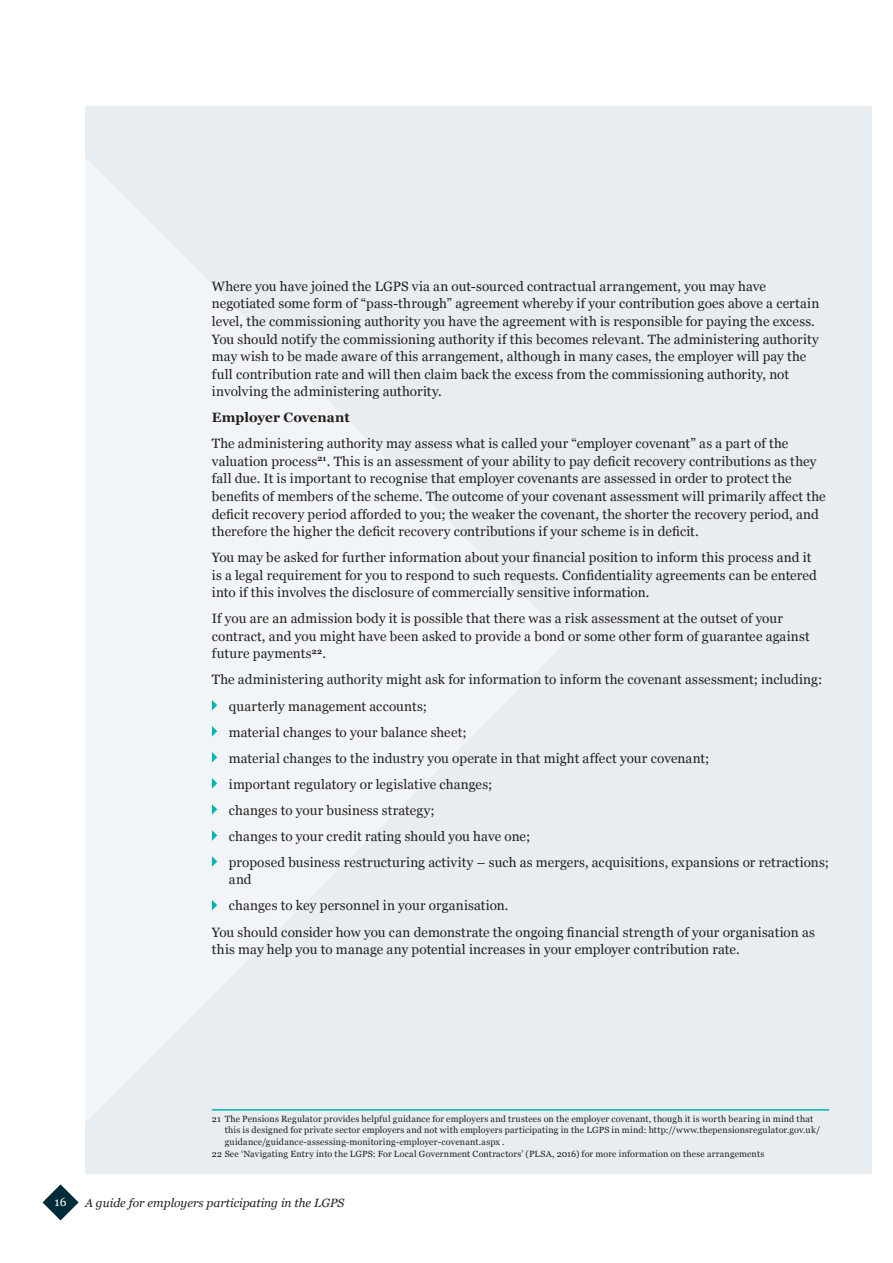
<style>
.page{position:relative;width:893px;height:1263px;background:#fff}
.page>*{position:absolute;margin:0;border:0;box-sizing:border-box;transform-origin:0 0}
.t1{font:13.5px/17.5px "Georgia";letter-spacing:.01em;color:#231f20}
.t2{font:700 13.5px "Georgia";color:#231f20}
.t3{font:italic 12px "Georgia";color:#231f20}
.t4{font:12px "Georgia";color:#fff}
.t5{font:9px "Georgia";letter-spacing:.015em;color:#231f20}
</style>
<div class="page">
<svg style="left:43px;top:1184px;width:36px;height:36px"></svg>
<div style="left:85px;top:106px;width:787px;height:1068px;background:#e7edf0"></div>
<svg style="left:85px;top:158px;width:483px;height:964px;fill:#f2f5f7"></svg>
<svg style="left:212px;top:700px;width:5px;height:10px"></svg>
<svg style="left:212px;top:726px;width:5px;height:10px"></svg>
<svg style="left:212px;top:752px;width:5px;height:11px"></svg>
<svg style="left:212px;top:778px;width:5px;height:11px"></svg>
<svg style="left:212px;top:804px;width:5px;height:11px"></svg>
<svg style="left:212px;top:830px;width:5px;height:11px"></svg>
<svg style="left:212px;top:856px;width:5px;height:11px"></svg>
<svg style="left:212px;top:900px;width:5px;height:10px"></svg>
<hr style="left:212px;top:1109px;width:617px;height:1px;background:#00b5ae">
<p class="t1" style="left:212px;top:277px;width:609px">Where you have joined the LGPS via an out-sourced contractual arrangement, you may have negotiated some form of “pass-through” agreement whereby if your contribution goes above a certain level, the commissioning authority you have the agreement with is responsible for paying the excess.<br>You should notify the commissioning authority if this becomes relevant. The administering authority may wish to be made aware of this arrangement, although in many cases, the employer will pay the full contribution rate and will then claim back the excess from the commissioning authority, not involving the administering authority.</p>
<p class="t2" style="left:212px;top:410px;width:140px">Employer Covenant</p>
<p class="t1" style="left:212px;top:435px;width:615px">The administering authority may assess what is called your “employer covenant” as a part of the valuation process<sup>21</sup>. This is an assessment of your ability to pay deficit recovery contributions as they fall due. It is important to recognise that employer covenants are assessed in order to protect the benefits of members of the scheme. The outcome of your covenant assessment will primarily affect the deficit recovery period afforded to you; the weaker the covenant, the shorter the recovery period, and therefore the higher the deficit recovery contributions if your scheme is in deficit.</p>
<p class="t1" style="left:212px;top:549px;width:607px">You may be asked for further information about your financial position to inform this process and it is a legal requirement for you to respond to such requests. Confidentiality agreements can be entered into if this involves the disclosure of commercially sensitive information.</p>
<p class="t1" style="left:212px;top:610px;width:599px">If you are an admission body it is possible that there was a risk assessment at the outset of your contract, and you might have been asked to provide a bond or some other form of guarantee against future payments<sup>22</sup>.</p>
<p class="t1" style="left:229px;top:667px;width:602px;line-height:26.1px;text-indent:-17px">The administering authority might ask for information to inform the covenant assessment; including: quarterly management accounts;<br>material changes to your balance sheet;<br>material changes to the industry you operate in that might affect your covenant;<br>important regulatory or legislative changes;<br>changes to your business strategy;<br>changes to your credit rating should you have one;<br>proposed business restructuring activity – such as mergers, acquisitions, expansions or retractions;</p>
<p class="t1" style="left:229px;top:871px;width:24px">and</p>
<p class="t1" style="left:229px;top:897px;width:281px">changes to key personnel in your organisation.</p>
<p class="t1" style="left:212px;top:923px;width:604px">You should consider how you can demonstrate the ongoing financial strength of your organisation as</p>
<p class="t1" style="left:212px;top:940px;width:529px">this may help you to manage any potential increases in your employer contribution rate.</p>
<p class="t5" style="left:212px;top:1113px;width:603px">21 The Pensions Regulator provides helpful guidance for employers and trustees on the employer covenant, though it is worth bearing in mind that</p>
<p class="t5" style="left:225px;top:1125px;width:597px">this is designed for private sector employers and not with employers participating in the LGPS in mind: http://www.thepensionsregulator.gov.uk/</p>
<p class="t5" style="left:225px;top:1137px;width:282px">guidance/guidance-assessing-monitoring-employer-covenant.aspx .</p>
<p class="t5" style="left:212px;top:1148px;width:554px">22 See ‘Navigating Entry into the LGPS: For Local Government Contractors’ (PLSA, 2016) for more information on these arrangements</p>
<p class="t4" style="left:55px;top:1195px;width:13px">16</p>
<p class="t3" style="left:85px;top:1196px;width:261px">A guide for employers participating in the LGPS</p>
</div>
